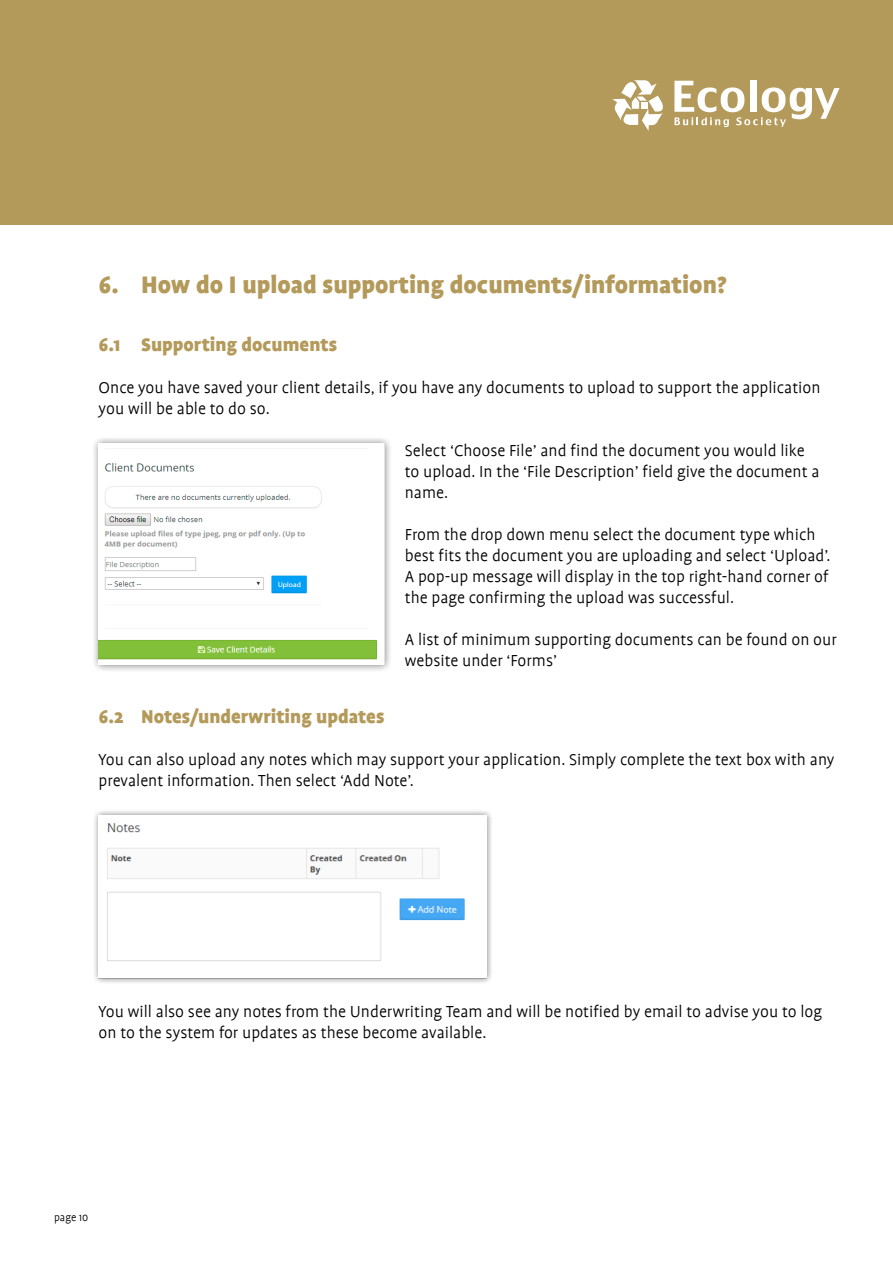
<style>
.page{position:relative;width:893px;height:1263px;background:#fff}
.page>*{position:absolute;margin:0;border:0;box-sizing:border-box;transform-origin:0 0}
.t1{font:900 27px "Profile";color:#b49a5a}
.t2{font:900 21px "Profile";color:#b49a5a}
.t3{font:300 18px/21px "Profile";color:#000}
.t4{font:300 12px "Profile";color:#000}
</style>
<div class="page">
<div style="left:0;top:0;width:893px;height:225px;background:#b49a5a"></div>
<svg style="left:674px;top:81px;width:165px;height:46px"></svg>
<svg style="left:612px;top:80px;width:51px;height:51px"></svg>
<div style="left:92px;top:808px;width:401px;height:176px;background:#000;opacity:.5"></div>
<img style="left:99px;top:815px;width:387px;height:163px">
<div style="left:91px;top:435px;width:301px;height:237px;background:#000;opacity:.5"></div>
<img style="left:99px;top:443px;width:285px;height:222px">
<h1 class="t1" style="left:99px;top:270px;width:629px">6. How do I upload supporting documents/information?</h1>
<p class="t2" style="left:99px;top:332px;width:240px">6.1 Supporting documents</p>
<p class="t3" style="left:99px;top:377px;width:723px">Once you have saved your client details, if you have any documents to upload to support the application you will be able to do so.</p>
<p class="t3" style="left:405px;top:440px;width:416px">Select ‘Choose File’ and find the document you would like to upload. In the ‘File Description’ field give the document a name.</p>
<p class="t3" style="left:405px;top:524px;width:427px">From the drop down menu select the document type which best fits the document you are uploading and select ‘Upload’.<br>A pop-up message will display in the top right-hand corner of the page confirming the upload was successful.</p>
<p class="t3" style="left:405px;top:629px;width:433px">A list of minimum supporting documents can be found on our website under ‘Forms’</p>
<p class="t2" style="left:99px;top:704px;width:287px">6.2 Notes/underwriting updates</p>
<p class="t3" style="left:99px;top:749px;width:737px">You can also upload any notes which may support your application. Simply complete the text box with any prevalent information. Then select ‘Add Note’.</p>
<p class="t3" style="left:99px;top:1001px;width:725px">You will also see any notes from the Underwriting Team and will be notified by email to advise you to log on to the system for updates as these become available.</p>
<p class="t4" style="left:54px;top:1211px;width:36px">page 10</p>
</div>
